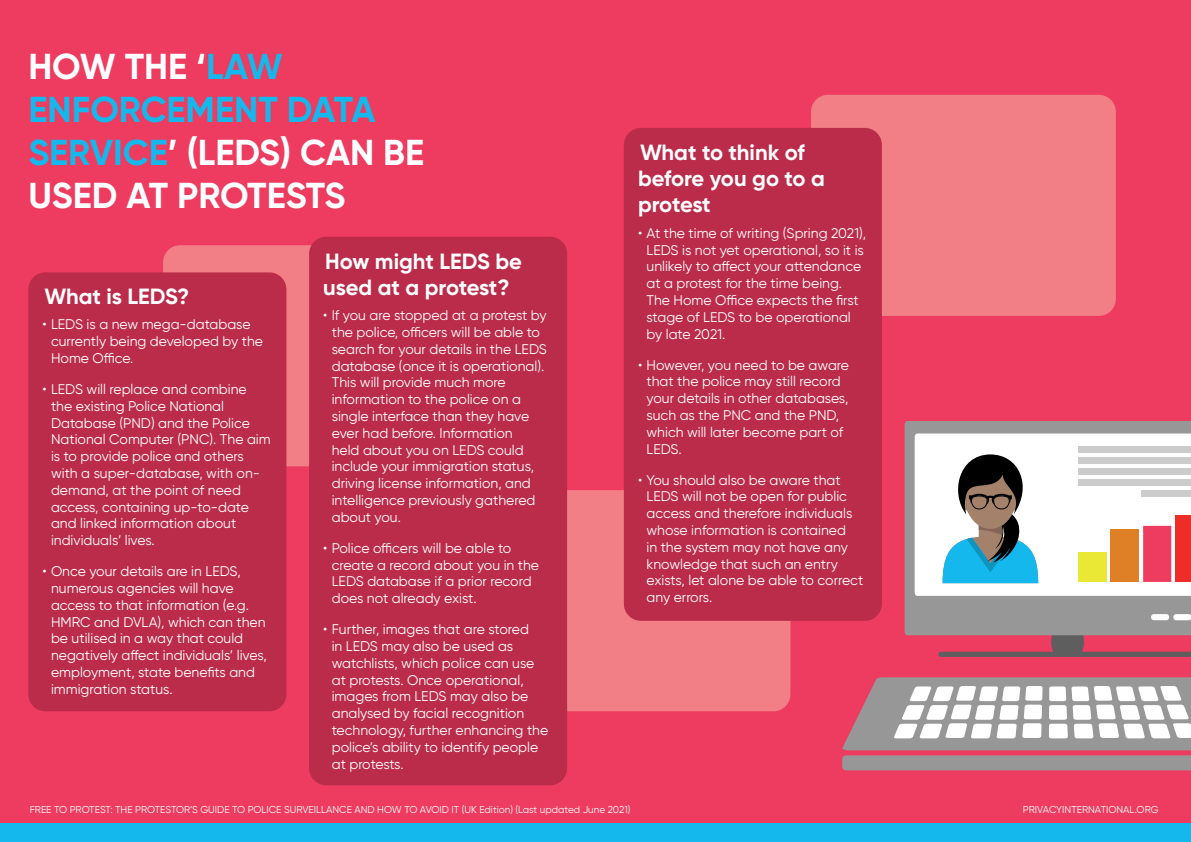
<style>
.page{position:relative;width:1191px;height:842px;background:#ee3b60}
.page>*{position:absolute;margin:0;border:0;box-sizing:border-box;transform-origin:0 0}
.Headings{font:700 36px "Gilroy";color:#fff}
.Headings-2{font:700 36px "Gilroy";color:#15b8ec}
.Sub_Headings{font:700 22px/26.4px "Gilroy";letter-spacing:-.005em;color:#fff}
.Bullet_Points{font:14px/16.8px "Gilroy";color:#fff}
.Footnotes{font:10px "Gilroy";color:#fff}
.s1{color:#15b8ec}
</style>
<div class="page">
<div style="left:163px;top:245px;width:305px;height:221px;background:#f27f85;border-radius:17px"></div>
<div style="left:485px;top:490px;width:305px;height:221px;background:#f27f85;border-radius:17px"></div>
<div style="left:811px;top:95px;width:304px;height:221px;background:#f27f85;border-radius:17px"></div>
<div style="left:28px;top:272px;width:258px;height:439px;background:#bb2c4b;border-radius:17px"></div>
<div style="left:309px;top:237px;width:258px;height:548px;background:#bb2c4b;border-radius:17px"></div>
<div style="left:624px;top:128px;width:258px;height:493px;background:#bb2c4b;border-radius:17px"></div>
<div style="left:0;top:823px;width:1191px;height:19px;background:#15b8ec"></div>
<div style="left:904px;top:421px;width:287px;height:214px;background:#979797"></div>
<div style="left:914px;top:433px;width:277px;height:163px;background:#fff"></div>
<svg style="left:938px;top:621px;width:253px;height:36px"></svg>
<div style="left:1173px;top:614px;width:18px;height:6px;background:#fff;border-radius:3px"></div>
<div style="left:1151px;top:614px;width:18px;height:6px;background:#fff;border-radius:3px"></div>
<div style="left:1078px;top:553px;width:28px;height:29px;background:#ebe835"></div>
<div style="left:1110px;top:529px;width:28px;height:53px;background:#e08026"></div>
<div style="left:1143px;top:526px;width:28px;height:56px;background:#ee3b60"></div>
<div style="left:1175px;top:515px;width:16px;height:67px;background:#ee2d28"></div>
<div style="left:1079px;top:446px;width:112px;height:6px;background:#ccc"></div>
<div style="left:1079px;top:457px;width:112px;height:6px;background:#ccc"></div>
<div style="left:1079px;top:468px;width:112px;height:7px;background:#ccc"></div>
<div style="left:1079px;top:479px;width:112px;height:7px;background:#ccc"></div>
<div style="left:1141px;top:490px;width:50px;height:7px;background:#ccc"></div>
<svg style="left:842px;top:677px;width:349px;height:93px;background:#bcabae"></svg>
<svg style="left:942px;top:454px;width:96px;height:129px;background:#7c9ea7"></svg>
<p class="Headings" style="left:28px;top:44px;width:256px">HOW THE ‘<span class="s1">LAW</span></p>
<p class="Headings-2" style="left:28px;top:87px;width:348px">ENFORCEMENT DATA</p>
<p class="Headings" style="left:28px;top:130px;width:397px"><span class="s1">SERVICE</span>’ (LEDS) CAN BE</p>
<p class="Headings" style="left:28px;top:173px;width:319px">USED AT PROTESTS</p>
<p class="Sub_Headings" style="left:45px;top:283px;width:146px">What is LEDS?</p>
<p class="Bullet_Points" style="left:51px;top:316px;width:214px;text-indent:-9px">• LEDS is a new mega-database currently being developed by the<br>Home Office.</p>
<p class="Bullet_Points" style="left:51px;top:381px;width:221px;text-indent:-9px">• LEDS will replace and combine the existing Police National<br>Database (PND) and the Police<br>National Computer (PNC). The aim is to provide police and others with a super-database, with on&shy;demand, at the point of need access, containing up-to-date and linked information about individuals’ lives.</p>
<p class="Bullet_Points" style="left:51px;top:563px;width:217px;text-indent:-9px">• Once your details are in LEDS, numerous agencies will have access to that information (e.g.<br>HMRC and DVLA), which can then be utilised in a way that could negatively affect individuals’ lives, employment, state benefits and immigration status.</p>
<p class="Sub_Headings" style="left:323px;top:247px;width:200px">How might LEDS be used at a protest?</p>
<p class="Bullet_Points" style="left:332px;top:307px;width:216px;text-indent:-9px">• If you are stopped at a protest by the police, officers will be able to search for your details in the LEDS database (once it is operational).<br>This will provide much more information to the police on a single interface than they have ever had before. Information<br>held about you on LEDS could include your immigration status, driving license information, and intelligence previously gathered about you.</p>
<p class="Bullet_Points" style="left:332px;top:539px;width:209px;text-indent:-9px">• Police officers will be able to create a record about you in the<br>LEDS database if a prior record does not already exist.</p>
<p class="Bullet_Points" style="left:332px;top:621px;width:218px;text-indent:-9px">• Further, images that are stored<br>in LEDS may also be used as watchlists, which police can use at protests. Once operational, images from LEDS may also be analysed by facial recognition technology, further enhancing the police’s ability to identify people at protests.</p>
<p class="Sub_Headings" style="left:638px;top:139px;width:188px">What to think of before you go to a protest</p>
<p class="Bullet_Points" style="left:646px;top:224px;width:221px;text-indent:-9px">• At the time of writing (Spring 2021),<br>LEDS is not yet operational, so it is unlikely to affect your attendance at a protest for the time being.<br>The Home Office expects the first stage of LEDS to be operational by late 2021.</p>
<p class="Bullet_Points" style="left:646px;top:356px;width:204px;text-indent:-9px">• However, you need to be aware that the police may still record your details in other databases, such as the PNC and the PND, which will later become part of<br>LEDS.</p>
<p class="Bullet_Points" style="left:646px;top:471px;width:218px;text-indent:-9px">• You should also be aware that<br>LEDS will not be open for public access and therefore individuals whose information is contained<br>in the system may not have any knowledge that such an entry exists, let alone be able to correct any errors.</p>
<p class="Footnotes" style="left:30px;top:803px;width:602px">FREE TO PROTEST: THE PROTESTOR’S GUIDE TO POLICE SURVEILLANCE AND HOW TO AVOID IT (UK Edition) (Last updated June 2021)</p>
<p class="Footnotes" style="left:1023px;top:803px;width:137px">PRIVACYINTERNATIONAL.ORG</p>
</div>
